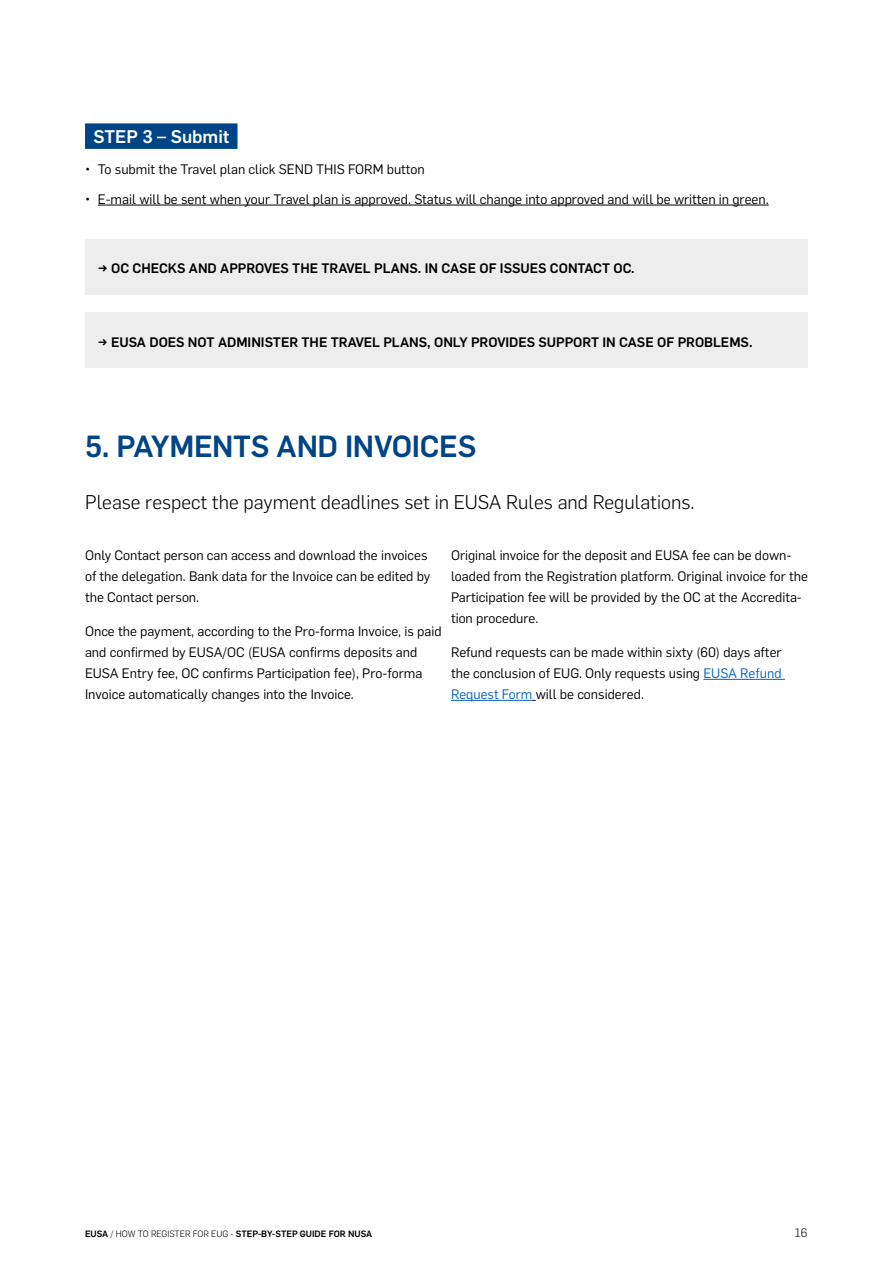
<style>
.page{position:relative;width:893px;height:1263px;background:#fff}
.page>*{position:absolute;margin:0;border:0;box-sizing:border-box;transform-origin:0 0}
.t1{font:500 30px "Flama";letter-spacing:-.015em;color:#048}
.t2{font:300 19.5px "Flama";color:#000}
.t3{font:500 18px "Flama";color:#fff}
.t4{font:13.5px/21px "Flama";color:#000}
.t5{font:500 13.5px "Flama";color:#000}
.t6{font:300 12px "Flama";color:#000}
.t7{font:500 9px "Flama";color:#000}
.s1{color:#0563c1}
.s2{font-weight:300}
</style>
<div class="page">
<div style="left:85px;top:123px;width:152px;height:26px;background:#048"></div>
<hr style="left:98px;top:205px;width:671px;height:1px;background:#000">
<div style="left:85px;top:239px;width:723px;height:56px;background:#ededed"></div>
<div style="left:85px;top:313px;width:723px;height:55px;background:#ededed"></div>
<hr style="left:703px;top:679px;width:82px;height:1px;background:#0563c1">
<hr style="left:451px;top:700px;width:81px;height:1px;background:#0563c1">
<h3 class="t3" style="left:94px;top:124px;width:137px">STEP 3 – Submit</h3>
<p class="t4" style="left:85px;top:158px;width:341px">• To submit the Travel plan click SEND THIS FORM button</p>
<p class="t4" style="left:85px;top:188px;width:685px">• E-mail will be sent when your Travel plan is approved. Status will change into approved and will be written in green.</p>
<p class="t5" style="left:98px;top:259px;width:538px">→ OC CHECKS AND APPROVES THE TRAVEL PLANS. IN CASE OF ISSUES CONTACT OC.</p>
<p class="t5" style="left:98px;top:332px;width:656px">→ EUSA DOES NOT ADMINISTER THE TRAVEL PLANS, ONLY PROVIDES SUPPORT IN CASE OF PROBLEMS.</p>
<h1 class="t1" style="left:85px;top:425px;width:393px">5. PAYMENTS AND INVOICES</h1>
<h2 class="t2" style="left:85px;top:489px;width:611px">Please respect the payment deadlines set in EUSA Rules and Regulations.</h2>
<p class="t4" style="left:85px;top:544px;width:347px">Only Contact person can access and download the invoices of the delegation. Bank data for the Invoice can be edited by the Contact person.</p>
<p class="t4" style="left:85px;top:620px;width:358px">Once the payment, according to the Pro-forma Invoice, is paid and confirmed by EUSA/OC (EUSA confirms deposits and EUSA Entry fee, OC confirms Participation fee), Pro-forma Invoice automatically changes into the Invoice.</p>
<p class="t4" style="left:451px;top:544px;width:358px">Original invoice for the deposit and EUSA fee can be down&shy;loaded from the Registration platform. Original invoice for the Participation fee will be provided by the OC at the Accredita&shy;tion procedure.</p>
<p class="t4" style="left:451px;top:641px;width:332px;text-align:justify">Refund requests can be made within sixty (60) days after the conclusion of EUG. Only requests using <span class="s1">EUSA Refund Request Form</span> will be considered.</p>
<p class="t7" style="left:85px;top:1228px;width:289px">EUSA <span class="s2">/ HOW TO REGISTER FOR EUG -</span> STEP-BY-STEP GUIDE FOR NUSA</p>
<p class="t6" style="left:795px;top:1225px;width:14px">16</p>
</div>
